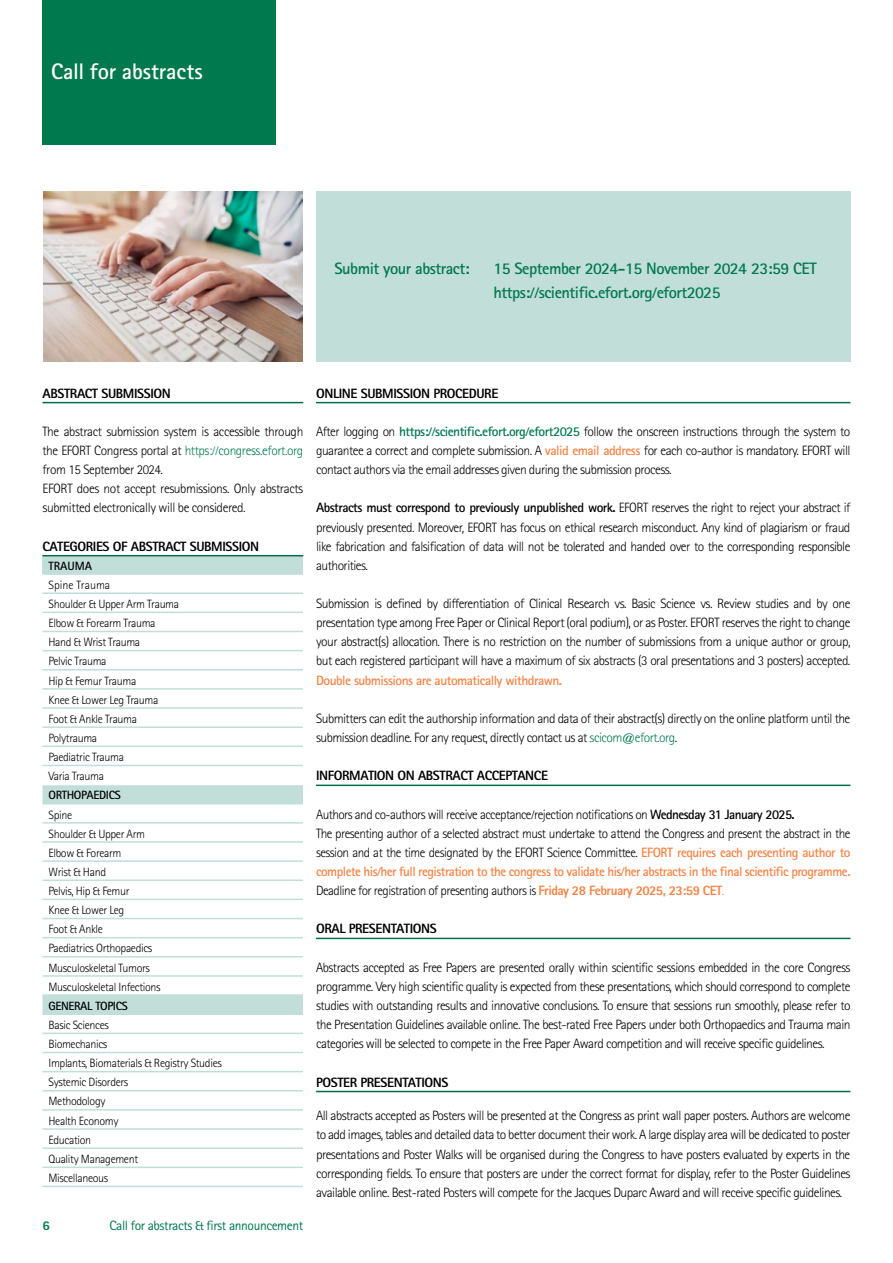
<style>
.page{position:relative;width:893px;height:1263px;background:#fff}
.page>*{position:absolute;margin:0;border:0;box-sizing:border-box;transform-origin:0 0}
.t1{font:700 22.5px "Rotis Sans Serif Std";letter-spacing:-.005em;color:#fff}
.t2{font:700 16.5px/24px "Rotis Sans Serif Std";letter-spacing:-.03em;color:#00794e}
.t3{font:300 13.5px/19.2px "Rotis Sans Serif Std";letter-spacing:-.04em;color:#000;text-align:justify}
.t4{font:800 13.5px "Rotis Sans Serif Std";letter-spacing:-.03em;color:#000}
.t5{font:700 13.5px "Rotis Sans Serif Std";letter-spacing:-.04em;color:#f58345}
.t6{font:13.5px "Rotis Sans Serif Std";letter-spacing:-.03em;color:#00794e}
.t7{font:800 13.5px "Rotis Sans Serif Std";color:#00794e}
.t8{font:300 12px/19.2px "Rotis Sans Serif Std";letter-spacing:-.03em;color:#000}
.t9{font:700 12px "Rotis Sans Serif Std";letter-spacing:-.03em;color:#000}
.s1{color:#00794e}
.s2{font-weight:700;color:#00794e}
.s3{font-weight:700;color:#f58345}
.s4{font-weight:700}
.s5{font-weight:800;color:#f58345}
.s6{color:#f58345}
</style>
<div class="page">
<div style="left:43px;top:0;width:233px;height:145px;background:#00794e"></div>
<div style="left:316px;top:191px;width:534px;height:170px;background:#c1ded9"></div>
<hr style="left:43px;top:402px;width:260px;height:1px;background:#006e45">
<div style="left:43px;top:556px;width:260px;height:18px;background:#c1ded9"></div>
<svg style="left:43px;top:787px;width:260px;height:226px"></svg>
<hr style="left:43px;top:573px;width:260px;height:2px;background:#c1ded9">
<hr style="left:43px;top:592px;width:260px;height:2px;background:#c1ded9">
<hr style="left:43px;top:612px;width:260px;height:1px;background:#c1ded9">
<hr style="left:43px;top:631px;width:260px;height:1px;background:#c1ded9">
<hr style="left:43px;top:650px;width:260px;height:1px;background:#c1ded9">
<hr style="left:43px;top:669px;width:260px;height:1px;background:#c1ded9">
<hr style="left:43px;top:688px;width:260px;height:2px;background:#c1ded9">
<hr style="left:43px;top:707px;width:260px;height:2px;background:#c1ded9">
<hr style="left:43px;top:726px;width:260px;height:2px;background:#c1ded9">
<hr style="left:43px;top:745px;width:260px;height:2px;background:#c1ded9">
<hr style="left:43px;top:765px;width:260px;height:1px;background:#c1ded9">
<hr style="left:43px;top:785px;width:260px;height:2px;background:#c1ded9">
<hr style="left:43px;top:803px;width:260px;height:1px;background:#c1ded9">
<hr style="left:43px;top:822px;width:260px;height:2px;background:#c1ded9">
<hr style="left:43px;top:841px;width:260px;height:2px;background:#c1ded9">
<hr style="left:43px;top:860px;width:260px;height:2px;background:#c1ded9">
<hr style="left:43px;top:879px;width:260px;height:2px;background:#c1ded9">
<hr style="left:43px;top:899px;width:260px;height:1px;background:#c1ded9">
<hr style="left:43px;top:918px;width:260px;height:1px;background:#c1ded9">
<hr style="left:43px;top:937px;width:260px;height:1px;background:#c1ded9">
<hr style="left:43px;top:956px;width:260px;height:1px;background:#c1ded9">
<hr style="left:43px;top:975px;width:260px;height:2px;background:#c1ded9">
<hr style="left:43px;top:994px;width:260px;height:2px;background:#c1ded9">
<hr style="left:43px;top:1013px;width:260px;height:2px;background:#c1ded9">
<hr style="left:43px;top:1032px;width:260px;height:2px;background:#c1ded9">
<hr style="left:43px;top:1052px;width:260px;height:1px;background:#c1ded9">
<hr style="left:43px;top:1071px;width:260px;height:1px;background:#c1ded9">
<hr style="left:43px;top:1090px;width:260px;height:1px;background:#c1ded9">
<hr style="left:43px;top:1109px;width:260px;height:2px;background:#c1ded9">
<hr style="left:43px;top:1128px;width:260px;height:2px;background:#c1ded9">
<hr style="left:43px;top:1147px;width:260px;height:2px;background:#c1ded9">
<hr style="left:43px;top:1166px;width:260px;height:2px;background:#c1ded9">
<hr style="left:43px;top:1186px;width:260px;height:1px;background:#c1ded9">
<hr style="left:43px;top:555px;width:260px;height:1px;background:#006e45">
<hr style="left:316px;top:402px;width:534px;height:1px;background:#006e45">
<hr style="left:316px;top:784px;width:534px;height:2px;background:#006e45">
<hr style="left:316px;top:938px;width:534px;height:1px;background:#006e45">
<hr style="left:316px;top:1091px;width:534px;height:1px;background:#006e45">
<img style="left:43px;top:191px;width:260px;height:170px">
<h1 class="t1" style="left:51px;top:57px;width:153px">Call for abstracts</h1>
<p class="t2" style="left:334px;top:256px;width:137px">Submit your abstract:</p>
<p class="t2" style="left:493px;top:256px;width:325px">15 September 2024-15 November 2024 23:59 CET https://scientific.efort.org/efort2025</p>
<p class="t4" style="left:43px;top:384px;width:130px">ABSTRACT SUBMISSION</p>
<p class="t3" style="left:43px;top:422px;width:262px;text-align:left">The abstract submission system is accessible through the EFORT Congress portal at <span class="s1">https://congress.efort.org </span>from 15 September 2024.<br>EFORT does not accept resubmissions. Only abstracts submitted electronically will be considered.</p>
<p class="t4" style="left:43px;top:537px;width:218px">CATEGORIES OF ABSTRACT SUBMISSION</p>
<p class="t9" style="left:49px;top:558px;width:45px">TRAUMA</p>
<p class="t8" style="left:49px;top:575px;width:132px">Spine Trauma<br>Shoulder &amp; Upper Arm Trauma<br>Elbow &amp; Forearm Trauma<br>Hand &amp; Wrist Trauma<br>Pelvic Trauma<br>Hip &amp; Femur Trauma<br>Knee &amp; Lower Leg Trauma<br>Foot &amp; Ankle Trauma<br>Polytrauma<br>Paediatric Trauma<br>Varia Trauma</p>
<p class="t9" style="left:49px;top:788px;width:74px">ORTHOPAEDICS</p>
<p class="t8" style="left:49px;top:805px;width:114px">Spine<br>Shoulder &amp; Upper Arm<br>Elbow &amp; Forearm<br>Wrist &amp; Hand<br>Pelvis, Hip &amp; Femur<br>Knee &amp; Lower Leg<br>Foot &amp; Ankle<br>Paediatrics Orthopaedics<br>Musculoskeletal Tumors<br>Musculoskeletal Infections</p>
<p class="t9" style="left:49px;top:998px;width:81px">GENERAL TOPICS</p>
<p class="t8" style="left:49px;top:1015px;width:175px">Basic Sciences<br>Biomechanics<br>Implants, Biomaterials &amp; Registry Studies<br>Systemic Disorders<br>Methodology<br>Health Economy<br>Education<br>Quality Management<br>Miscellaneous</p>
<p class="t7" style="left:43px;top:1216px;width:9px">6</p>
<p class="t6" style="left:109px;top:1217px;width:195px">Call for abstracts &amp; first announcement</p>
<p class="t4" style="left:316px;top:384px;width:184px">ONLINE SUBMISSION PROCEDURE</p>
<p class="t3" style="left:316px;top:422px;width:536px">After logging on <span class="s2">https://scientific.efort.org/efort2025</span> follow the onscreen instructions through the system to guarantee a correct and complete submission. A <span class="s3">valid email address</span> for each co-author is mandatory. EFORT will contact authors via the email addresses given during the submission process.</p>
<p class="t3" style="left:316px;top:498px;width:536px"><span class="s4">Abstracts must correspond to previously unpublished work.</span> EFORT reserves the right to reject your abstract if previously presented. Moreover, EFORT has focus on ethical research misconduct. Any kind of plagiarism or fraud like fabrication and falsification of data will not be tolerated and handed over to the corresponding responsible authorities.</p>
<p class="t3" style="left:316px;top:594px;width:536px">Submission is defined by differentiation of Clinical Research vs. Basic Science vs. Review studies and by one presentation type among Free Paper or Clinical Report (oral podium), or as Poster. EFORT reserves the right to change your abstract(s) allocation. There is no restriction on the number of submissions from a unique author or group, but each registered participant will have a maximum of six abstracts (3 oral presentations and 3 posters) accepted.</p>
<p class="t5" style="left:316px;top:671px;width:248px">Double submissions are automatically withdrawn.</p>
<p class="t3" style="left:316px;top:709px;width:536px">Submitters can edit the authorship information and data of their abstract(s) directly on the online platform until the submission deadline. For any request, directly contact us at <span class="s1">scicom@efort.org</span>.</p>
<p class="t4" style="left:316px;top:767px;width:233px">INFORMATION ON ABSTRACT ACCEPTANCE</p>
<p class="t3" style="left:316px;top:805px;width:536px;text-align:left">Authors and co-authors will receive acceptance/rejection notifications on <span class="s4">Wednesday 31 January 2025.<br></span>The presenting author of a selected abstract must undertake to attend the Congress and present the abstract in the session and at the time designated by the EFORT Science Committee. <span class="s3">EFORT requires each presenting author to complete his/her full registration to the congress to validate his/her abstracts in the final scientific programme.<br></span>Deadline for registration of presenting authors is <span class="s5">Friday 28 February 2025, 23:59 CET</span><span class="s6">.</span></p>
<p class="t4" style="left:316px;top:920px;width:122px">ORAL PRESENTATIONS</p>
<p class="t3" style="left:316px;top:958px;width:536px">Abstracts accepted as Free Papers are presented orally within scientific sessions embedded in the core Congress programme. Very high scientific quality is expected from these presentations, which should correspond to complete studies with outstanding results and innovative conclusions. To ensure that sessions run smoothly, please refer to the Presentation Guidelines available online. The best-rated Free Papers under both Orthopaedics and Trauma main categories will be selected to compete in the Free Paper Award competition and will receive specific guidelines.</p>
<p class="t4" style="left:316px;top:1073px;width:134px">POSTER PRESENTATIONS</p>
<p class="t3" style="left:316px;top:1106px;width:536px">All abstracts accepted as Posters will be presented at the Congress as print wall paper posters. Authors are welcome to add images, tables and detailed data to better document their work. A large display area will be dedicated to poster presentations and Poster Walks will be organised during the Congress to have posters evaluated by experts in the corresponding fields. To ensure that posters are under the correct format for display, refer to the Poster Guidelines available online. Best-rated Posters will compete for the Jacques Duparc Award and will receive specific guidelines.</p>
</div>
